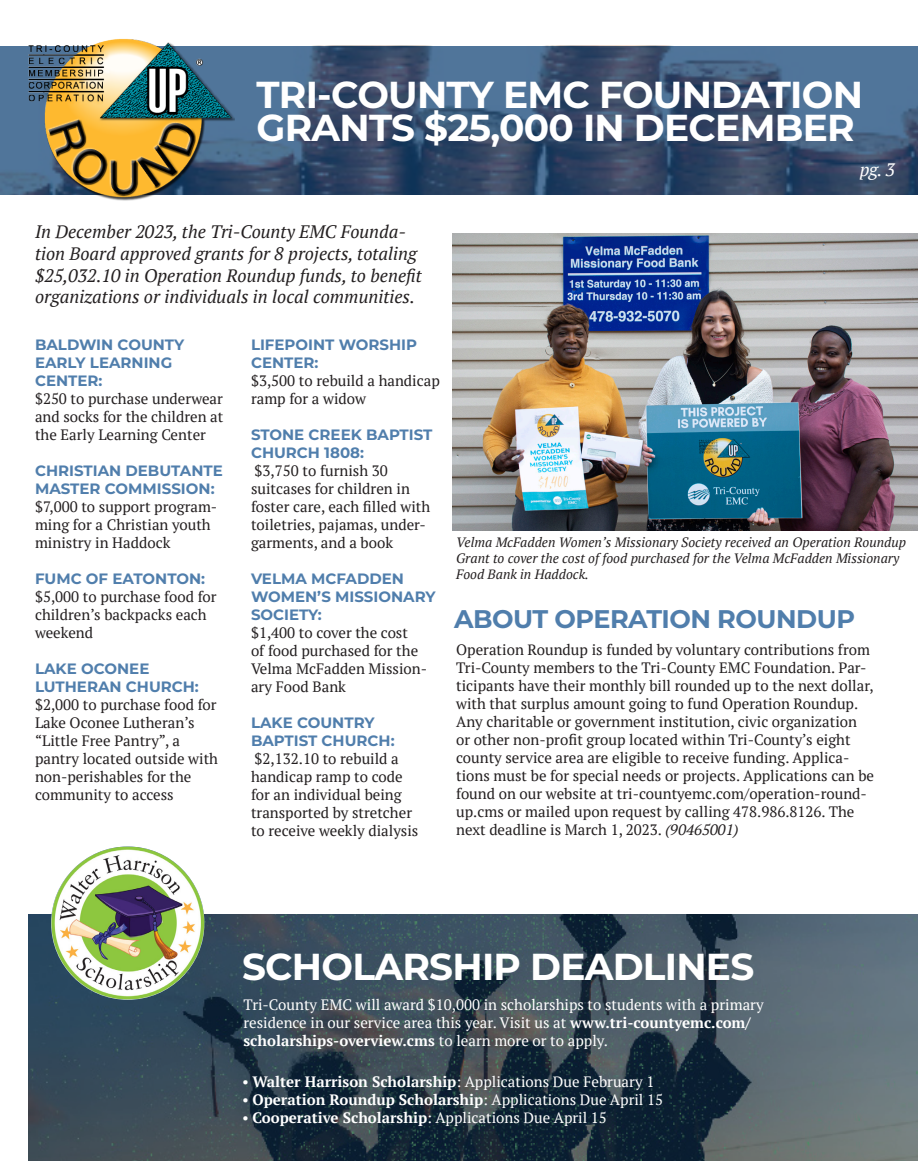
<style>
.page{position:relative;width:918px;height:1161px;background:#fff}
.page>*{position:absolute;margin:0;border:0;box-sizing:border-box;transform-origin:0 0}
.t1{font:700 37.5px/33px "Montserrat";letter-spacing:-.02em;color:#fff}
.t2{font:700 25.5px "Montserrat";letter-spacing:-.02em;color:#507eac}
.t3{font:italic 18px/21.6px "PT Serif";color:#231f20}
.t4{font:italic 18px "PT Serif";color:#fff}
.t5{font:15px/18px "PT Serif";color:#231f20}
.t6{font:15px/18px "PT Serif";color:#fff}
.t7{font:700 15px/18px "Montserrat";color:#507eac}
.t8{font:700 15px "PT Serif";color:#fff}
.t9{font:italic 13.5px/16.2px "PT Serif";color:#231f20}
.s1{font-family:"Montserrat";font-weight:700;color:#507eac}
.s2{font-style:italic}
.s3{font-weight:700}
.s4{font-weight:400}
</style>
<div class="page">
<img style="left:28px;top:914px;width:890px;height:247px">
<img style="left:0;top:46px;width:918px;height:148px">
<img style="left:452px;top:234px;width:466px;height:296px">
<img style="left:26px;top:38px;width:208px;height:163px">
<img style="left:51px;top:846px;width:153px;height:154px;border-radius:77px">
<p class="t1" style="left:257px;top:76px;width:608px">TRI-COUNTY EMC FOUNDATION<br>GRANTS $25,000 IN DECEMBER</p>
<p class="t4" style="left:860px;top:158px;width:37px">pg. 3</p>
<p class="t3" style="left:35px;top:221px;width:388px">In December 2023, the Tri-County EMC Founda&shy;tion Board approved grants for 8 projects, totaling $25,032.10 in Operation Roundup funds, to benefit organizations or individuals in local communities.</p>
<p class="t7" style="left:35px;top:335px;width:151px">BALDWIN COUNTY<br>EARLY LEARNING</p>
<p class="t5" style="left:35px;top:371px;width:190px"><span class="s1">CENTER:<br></span>$250 to purchase underwear and socks for the children at the Early Learning Center</p>
<p class="t7" style="left:35px;top:461px;width:189px">CHRISTIAN DEBUTANTE<br>MASTER COMMISSION:</p>
<p class="t5" style="left:35px;top:497px;width:184px">$7,000 to support program&shy;ming for a Christian youth ministry in Haddock</p>
<p class="t5" style="left:35px;top:569px;width:183px"><span class="s1">FUMC OF EATONTON: </span>$5,000 to purchase food for children’s backpacks each weekend</p>
<p class="t7" style="left:35px;top:659px;width:116px">LAKE OCONEE</p>
<p class="t5" style="left:35px;top:677px;width:185px"><span class="s1">LUTHERAN CHURCH: </span>$2,000 to purchase food for<br>Lake Oconee Lutheran’s “Little Free Pantry”, a pantry located outside with non-perishables for the community to access</p>
<p class="t5" style="left:251px;top:335px;width:190px"><span class="s1">LIFEPOINT WORSHIP<br>CENTER:<br></span>$3,500 to rebuild a handicap ramp for a widow</p>
<p class="t5" style="left:251px;top:425px;width:183px"><span class="s1">STONE CREEK BAPTIST<br>CHURCH 1808:<br></span>$3,750 to furnish 30 suitcases for children in foster care, each filled with toiletries, pajamas, under&shy;garments, and a book</p>
<p class="t7" style="left:251px;top:569px;width:186px">VELMA MCFADDEN<br>WOMEN’S MISSIONARY<br>SOCIETY:</p>
<p class="t5" style="left:251px;top:623px;width:178px">$1,400 to cover the cost<br>of food purchased for the<br>Velma McFadden Mission&shy;ary Food Bank</p>
<p class="t7" style="left:251px;top:713px;width:125px">LAKE COUNTRY</p>
<p class="t5" style="left:251px;top:731px;width:153px"><span class="s1">BAPTIST CHURCH: </span>$2,132.10 to rebuild a handicap ramp to code</p>
<p class="t5" style="left:251px;top:785px;width:163px">for an individual being transported by stretcher</p>
<p class="t5" style="left:251px;top:821px;width:169px">to receive weekly dialysis</p>
<p class="t9" style="left:456px;top:534px;width:451px">Velma McFadden Women’s Missionary Society received an Operation Roundup<br>Grant to cover the cost of food purchased for the Velma McFadden Missionary<br>Food Bank in Haddock.</p>
<p class="t2" style="left:454px;top:600px;width:402px">ABOUT OPERATION ROUNDUP</p>
<p class="t5" style="left:456px;top:640px;width:420px">Operation Roundup is funded by voluntary contributions from Tri-County members to the Tri-County EMC Foundation. Par&shy;ticipants have their monthly bill rounded up to the next dollar, with that surplus amount going to fund Operation Roundup.<br>Any charitable or government institution, civic organization or other non-profit group located within Tri-County’s eight county service area are eligible to receive funding. Applica&shy;tions must be for special needs or projects. Applications can be found on our website at tri-countyemc.com/operation-round&shy;up.cms or mailed upon request by calling 478.986.8126. The next deadline is March 1, 2023. <span class="s2">(90465001)</span></p>
<p class="t1" style="left:242px;top:949px;width:514px">SCHOLARSHIP DEADLINES</p>
<p class="t6" style="left:244px;top:996px;width:522px">Tri-County EMC will award $10,000 in scholarships to students with a primary residence in our service area this year. Visit us at <span class="s3">www.tri-countyemc.com/ scholarships-overview.cms</span> to learn more or to apply.</p>
<p class="t6" style="left:242px;top:1072px;width:414px">• <span class="s3">Walter Harrison Scholarship</span>: Applications Due February 1</p>
<p class="t8" style="left:242px;top:1090px;width:423px"><span class="s4">•</span> Operation Roundup Scholarship<span class="s4">: Applications Due April 15</span></p>
<p class="t6" style="left:242px;top:1108px;width:366px">• <span class="s3">Cooperative Scholarship</span>: Applications Due April 15</p>
</div>
